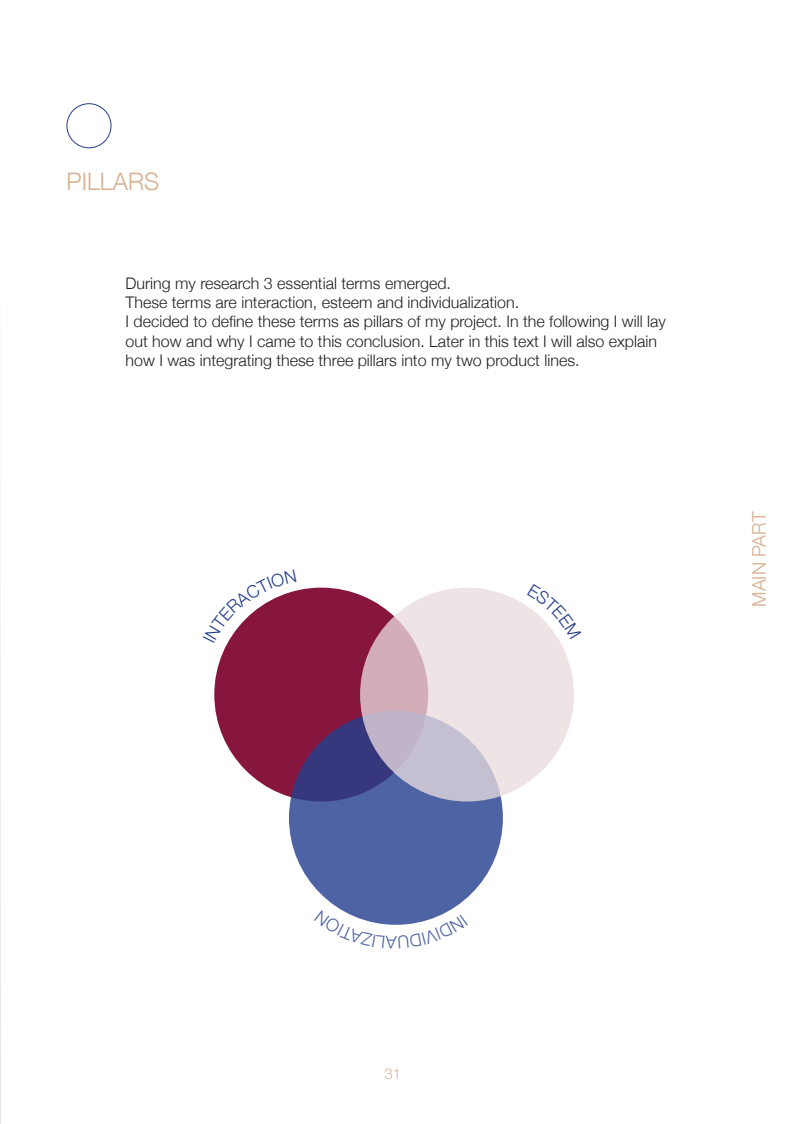
<style>
.page{position:relative;width:795px;height:1124px;background:#fff}
.page>*{position:absolute;margin:0;border:0;box-sizing:border-box;transform-origin:0 0}
.t1{font:300 24px "Helvetica Neue";color:#d8ae8f}
.t2{font:300 18.75px "Helvetica Neue";color:#d8ae8f}
.t3{font:300 16.05px/19.2px "Helvetica Neue";color:#231f20}
.t4{font:300 15px "Helvetica Neue";color:#d7afa2}
</style>
<div class="page">
<div style="left:67px;top:103px;width:44px;height:45px;border:1px solid #253f8e;border-radius:50%"></div>
<div style="left:214px;top:587px;width:214px;height:214px;background:#87163e;border-radius:50%"></div>
<svg style="left:289px;top:711px;width:214px;height:213px;background:#495a9c"></svg>
<svg style="left:360px;top:587px;width:214px;height:214px;background:#e0d3da"></svg>
<svg style="left:0;top:554px;width:1px;height:569px"></svg>
<svg style="left:227px;top:590px;width:69px;height:53px"></svg>
<svg style="left:340px;top:909px;width:112px;height:16px"></svg>
<svg style="left:527px;top:606px;width:31px;height:33px"></svg>
<h1 class="t1" style="left:67px;top:171px;width:94px">PILLARS</h1>
<p class="t3" style="left:125px;top:275px;width:542px">During my research 3 essential terms emerged.<br>These terms are interaction, esteem and individualization.<br>I decided to define these terms as pillars of my project. In the following I will lay out how and why I came to this conclusion. Later in this text I will also explain how I was integrating these three pillars into my two product lines.</p>
<p class="t2" style="left:751px;top:606px;width:96px;rotate:-90deg">MAIN PART</p>
<p class="t4" style="left:384px;top:1067px;width:18px">31</p>
</div>
